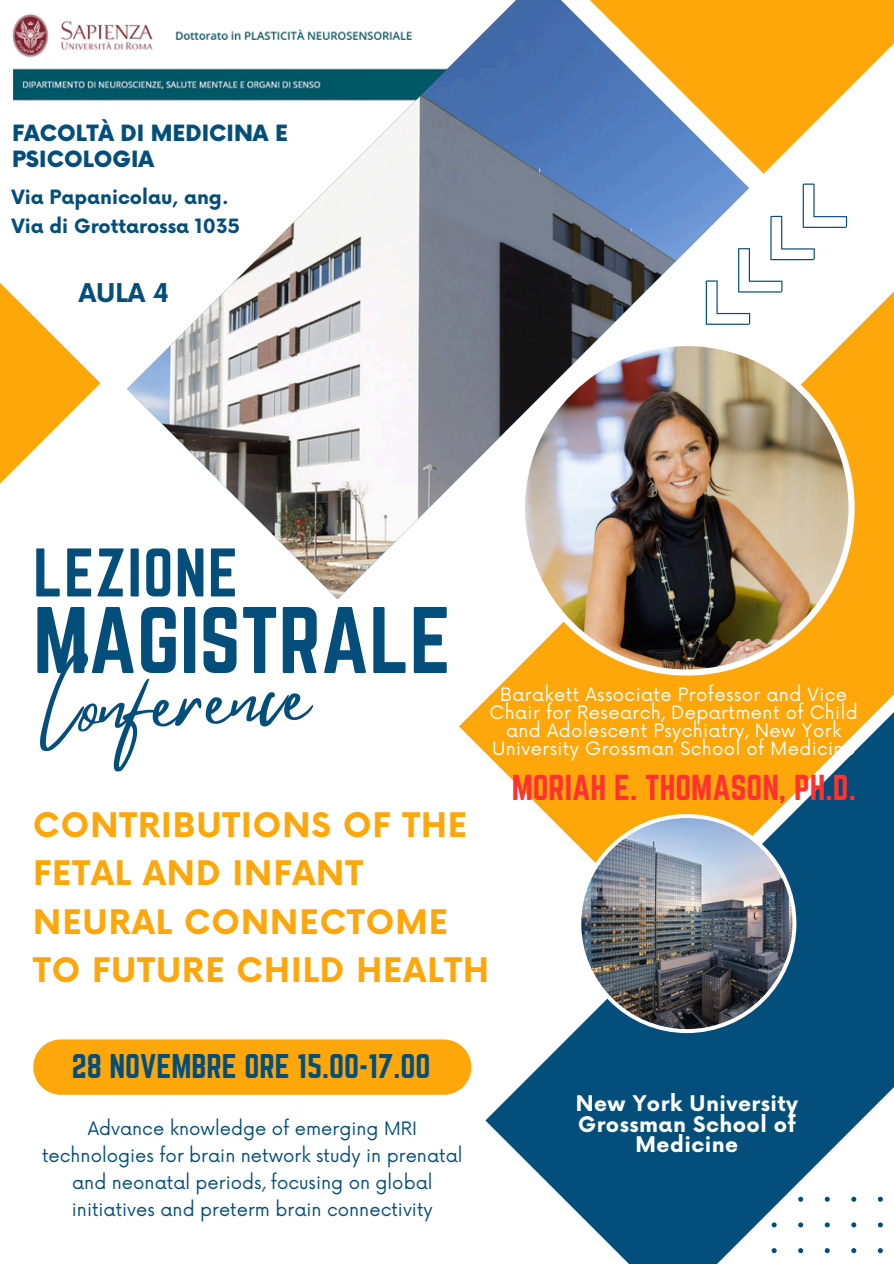
<style>
.page{position:relative;width:894px;height:1264px;background:#fff}
.page>*{position:absolute;margin:0;border:0;box-sizing:border-box;transform-origin:0 0}
.t1{font:82.5px "Norwester";color:#034e7b}
.t2{font:81px "Mistrully";color:#034e7b}
.t3{font:60px "Norwester";letter-spacing:.025em;color:#034e7b}
.t4{font:700 33px/48.3px "Now";letter-spacing:.03em;color:#fda70b}
.t5{font:31.5px "Norwester";color:#ff3131}
.t6{font:30px "Norwester";color:#034e7b}
.t7{font:700 25.2px "Now";color:#034e7b}
.t8{font:900 21.9px/25.8px "Now";color:#034e7b}
.t9{font:700 21px/20.2px "Now";letter-spacing:.02em;color:#fff;text-align:center}
.t10{font:700 19.2px/29.2px "Now";color:#034e7b}
.t11{font:18px/27px "Now";color:#034e7b;text-align:center}
.t12{font:18px/18px "Now";letter-spacing:.02em;color:#fff;text-align:center}
</style>
<div class="page">
<svg style="left:0;top:283px;width:101px;height:201px"></svg>
<svg style="left:485px;top:928px;width:408px;height:335px;fill:#034e7b"></svg>
<svg style="left:459px;top:292px;width:434px;height:636px;fill:#fda70b"></svg>
<svg style="left:748px;top:0;width:145px;height:174px;fill:#fda70b"></svg>
<div style="left:33px;top:1039px;width:438px;height:55px;background:#fda70b;border-radius:28px"></div>
<img style="left:519px;top:340px;width:335px;height:335px">
<svg style="left:748px;top:183px;width:104px;height:163px"></svg>
<svg style="left:771px;top:1196px;width:122px;height:67px"></svg>
<img style="left:577px;top:814px;width:219px;height:219px">
<img style="left:12px;top:14px;width:115px;height:87px">
<img style="left:127px;top:0;width:621px;height:599px">
<p class="t8" style="left:12px;top:122px;width:277px">FACOLTÀ DI MEDICINA E<br>PSICOLOGIA</p>
<p class="t10" style="left:12px;top:183px;width:230px">Via Papanicolau, ang.<br>Via di Grottarossa 1035</p>
<p class="t7" style="left:79px;top:279px;width:92px">AULA 4</p>
<p class="t3" style="left:33px;top:536px;width:206px">LEZIONE</p>
<h6 class="t1" style="left:33px;top:590px;width:419px">MAGISTRALE</h6>
<h3 class="t2" style="left:32px;top:643px;width:275px;rotate:-3deg">Conference</h3>
<h2 class="t12" style="left:489px;top:686px;width:369px">Barakett Associate Professor and Vice Chair for Research, Department of Child and Adolescent Psychiatry, New York University Grossman School of Medicine</h2>
<p class="t5" style="left:511px;top:768px;width:345px">MORIAH E. THOMASON, PH.D.</p>
<h1 class="t4" style="left:33px;top:802px;width:457px">CONTRIBUTIONS OF THE<br>FETAL AND INFANT<br>NEURAL CONNECTOME<br>TO FUTURE CHILD HEALTH</h1>
<p class="t6" style="left:72px;top:1048px;width:360px">28 NOVEMBRE ORE 15.00-17.00</p>
<p class="t11" style="left:42px;top:1115px;width:422px">Advance knowledge of emerging MRI technologies for brain network study in prenatal and neonatal periods, focusing on global initiatives and preterm brain connectivity</p>
<h4 class="t9" style="left:575px;top:1094px;width:224px">New York University<br>Grossman School of<br>Medicine</h4>
</div>
